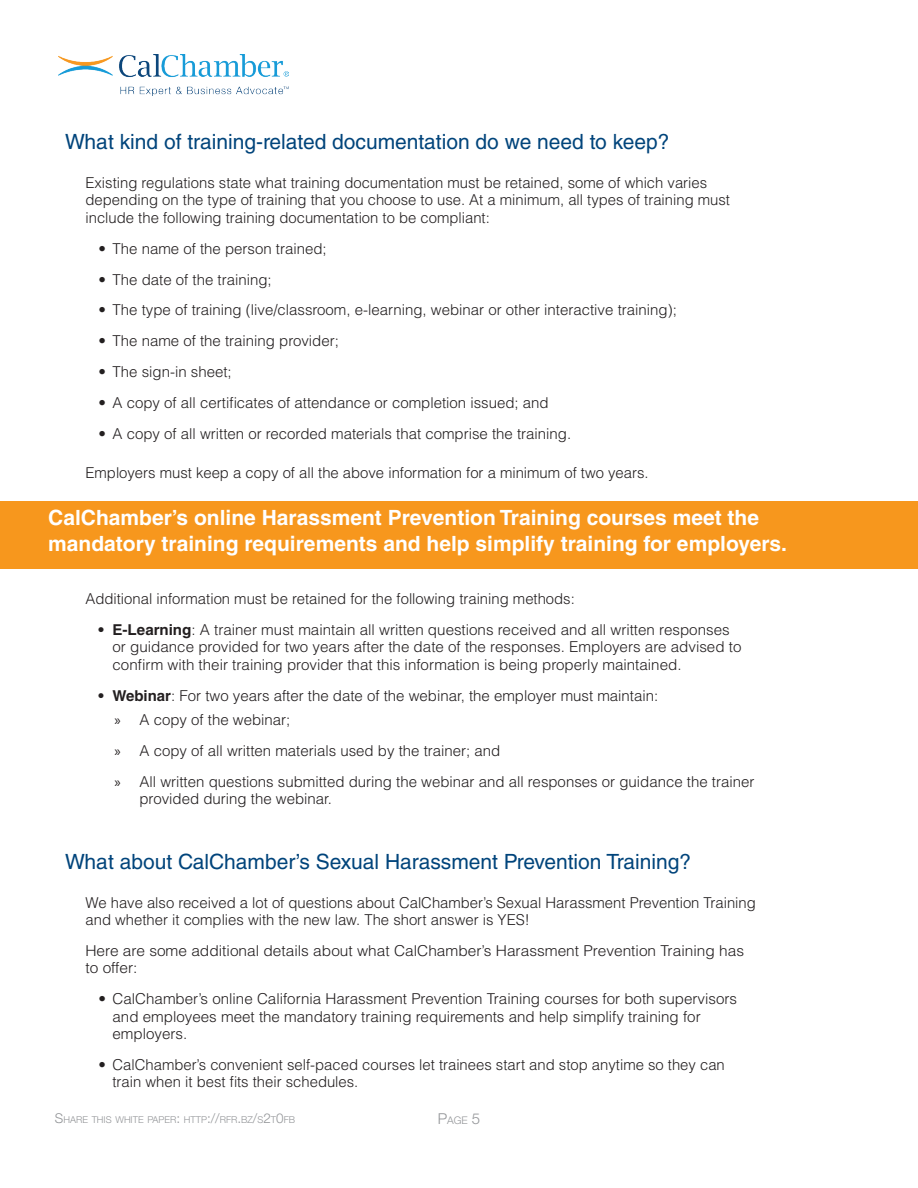
<style>
.page{position:relative;width:918px;height:1188px;background:#fff}
.page>*{position:absolute;margin:0;border:0;box-sizing:border-box;transform-origin:0 0}
.t1{font:700 21px/25.2px "Helvetica";color:#fff}
.t2{font:21px "Helvetica LT Std";color:#00447b}
.t3{font:300 15px/17.4px "Helvetica LT Std";color:#231f20}
.t4{font:300 10.5px "Helvetica Neue LT Std";color:#939598}
.t5{font:300 9.45px "Helvetica Neue LT Std";color:#939598}
.s1{font-weight:700}
.s2{font-family:"Myriad Pro";font-weight:400}
.s3{font-size:13.5px}
.s4{font-size:15px}
</style>
<div class="page">
<img style="left:58px;top:54px;width:230px;height:41px">
<div style="left:0;top:502px;width:918px;height:67px;background:#f7971d"></div>
<h1 class="t2" style="left:65px;top:129px;width:606px">What kind of training-related documentation do we need to keep?</h1>
<p class="t3" style="left:86px;top:174px;width:646px">Existing regulations state what training documentation must be retained, some of which varies depending on the type of training that you choose to use. At a minimum, all types of training must include the following training documentation to be compliant:</p>
<p class="t3" style="left:98px;top:240px;width:230px">• The name of the person trained;</p>
<p class="t3" style="left:98px;top:270px;width:175px">• The date of the training;</p>
<p class="t3" style="left:98px;top:301px;width:580px">• The type of training (live/classroom, e-learning, webinar or other interactive training);</p>
<p class="t3" style="left:98px;top:332px;width:242px">• The name of the training provider;</p>
<p class="t3" style="left:98px;top:363px;width:135px">• The sign-in sheet;</p>
<p class="t3" style="left:98px;top:394px;width:452px">• A copy of all certificates of attendance or completion issued; and</p>
<p class="t3" style="left:98px;top:425px;width:474px">• A copy of all written or recorded materials that comprise the training.</p>
<p class="t3" style="left:86px;top:464px;width:565px">Employers must keep a copy of all the above information for a minimum of two years.</p>
<h1 class="t1" style="left:48px;top:505px;width:740px">CalChamber’s online Harassment Prevention Training courses meet the mandatory training requirements and help simplify training for employers.</h1>
<p class="t3" style="left:86px;top:590px;width:491px">Additional information must be retained for the following training methods:</p>
<p class="t3" style="left:113px;top:621px;width:630px;text-indent:-14px"><span class="s1">• E-Learning</span>: A trainer must maintain all written questions received and all written responses or guidance provided for two years after the date of the responses. Employers are advised to confirm with their training provider that this information is being properly maintained.</p>
<p class="t3" style="left:115px;top:683px;width:545px;line-height:24.2px;text-indent:-16px"><span class="s1">• Webinar</span>: For two years after the date of the webinar, the employer must maintain: <span class="s2">»</span> A copy of the webinar;</p>
<p class="t3" style="left:115px;top:735px;width:641px;line-height:30.9px"><span class="s2">»</span> A copy of all written materials used by the trainer; and<br><span class="s2">»</span> All written questions submitted during the webinar and all responses or guidance the trainer</p>
<p class="t3" style="left:140px;top:790px;width:194px">provided during the webinar.</p>
<h1 class="t2" style="left:65px;top:849px;width:627px">What about CalChamber’s Sexual Harassment Prevention Training?</h1>
<p class="t3" style="left:86px;top:894px;width:672px">We have also received a lot of questions about CalChamber’s Sexual Harassment Prevention Training and whether it complies with the new law. The short answer is YES!</p>
<p class="t3" style="left:86px;top:942px;width:660px">Here are some additional details about what CalChamber’s Harassment Prevention Training has to offer:</p>
<p class="t3" style="left:113px;top:990px;width:626px;text-indent:-14px">• CalChamber’s online California Harassment Prevention Training courses for both supervisors and employees meet the mandatory training requirements and help simplify training for employers.</p>
<p class="t3" style="left:112px;top:1056px;width:614px;text-indent:-14px">• CalChamber’s convenient self-paced courses let trainees start and stop anytime so they can train when it best fits their schedules.</p>
<p class="t5" style="left:55px;top:1114px;width:242px"><span class="s3">S</span>HARE THIS WHITE PAPER<span class="s3">:</span> HTTP<span class="s3">://</span>RFR<span class="s3">.</span>BZ<span class="s3">/</span>S<span class="s3">2</span>T<span class="s3">0</span>FB</p>
<p class="t4" style="left:438px;top:1114px;width:44px"><span class="s4">P</span>AGE <span class="s4">5</span></p>
</div>
